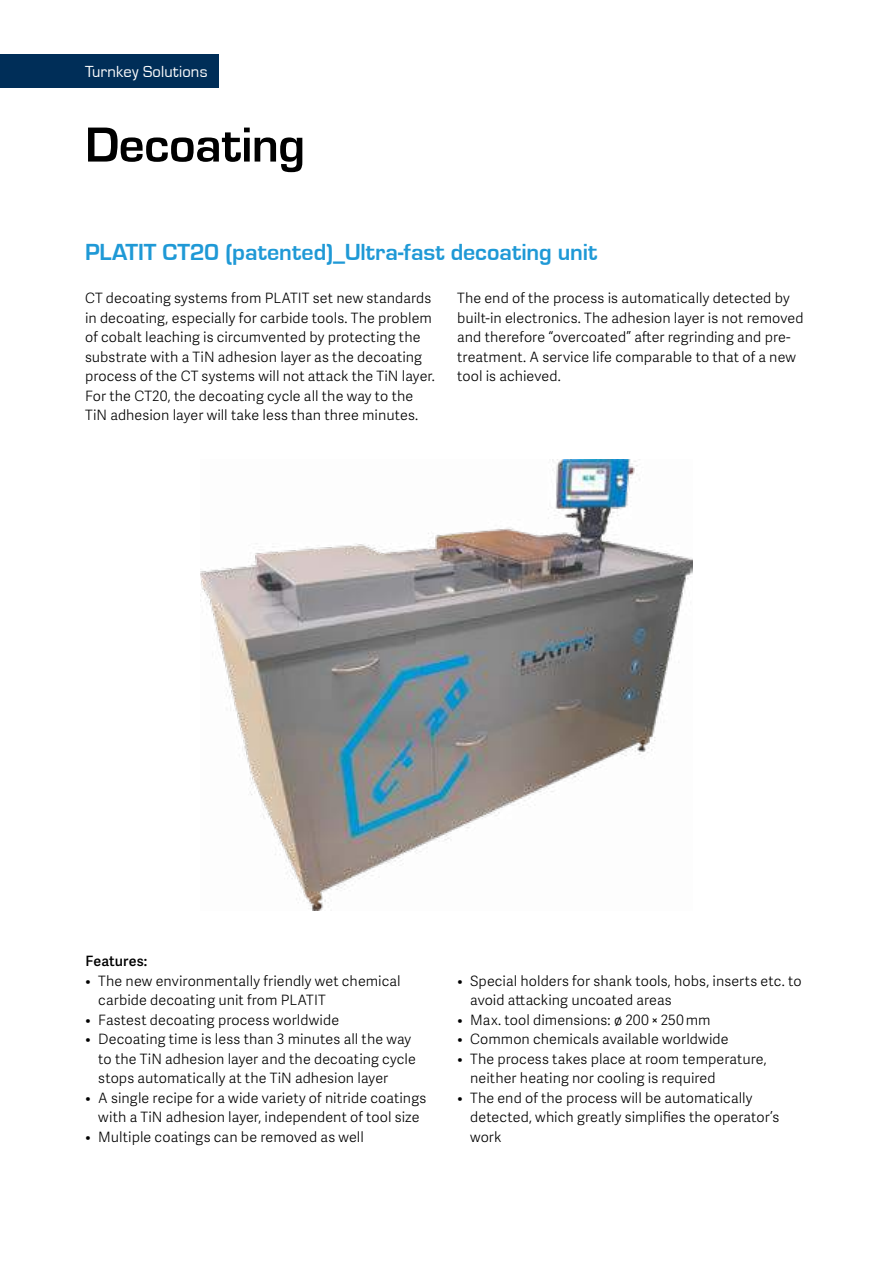
<style>
.page{position:relative;width:893px;height:1263px;background:#fff}
.page>*{position:absolute;margin:0;border:0;box-sizing:border-box;transform-origin:0 0}
.t1{font:700 51px "Eurostile";letter-spacing:-.005em;color:#000}
.t2{font:700 24px "Eurostile";color:#1f99d6}
.t3{font:16.5px "Eurostile";letter-spacing:.01em;color:#fff}
.t4{font:300 14.25px/19.5px "Adelle Sans";letter-spacing:.005em;color:#000}
.t5{font:600 14.25px "Adelle Sans";letter-spacing:.005em;color:#000}
</style>
<div class="page">
<img style="left:200px;top:459px;width:492px;height:451px">
<div style="left:0;top:54px;width:219px;height:34px;background:#002e58"></div>
<p class="t3" style="left:85px;top:63px;width:124px">Turnkey Solutions</p>
<h1 class="t1" style="left:85px;top:117px;width:222px">Decoating</h1>
<h2 class="t2" style="left:85px;top:239px;width:514px">PLATIT CT20 (patented)_Ultra-fast decoating unit</h2>
<p class="t4" style="left:85px;top:289px;width:351px">CT decoating systems from PLATIT set new standards in decoating, especially for carbide tools. The problem of cobalt leaching is circumvented by protecting the substrate with a TiN adhesion layer as the decoating process of the CT systems will not attack the TiN layer.<br>For the CT20, the decoating cycle all the way to the TiN adhesion layer will take less than three minutes.</p>
<p class="t4" style="left:457px;top:289px;width:348px">The end of the process is automatically detected by built-in electronics. The adhesion layer is not removed and therefore “overcoated” after regrinding and pre&shy;treatment. A service life comparable to that of a new tool is achieved.</p>
<p class="t5" style="left:86px;top:953px;width:63px">Features:</p>
<p class="t4" style="left:98px;top:971px;width:304px;text-indent:-13px">• The new environmentally friendly wet chemical carbide decoating unit from PLATIT</p>
<p class="t4" style="left:86px;top:1010px;width:255px">• Fastest decoating process worldwide</p>
<p class="t4" style="left:98px;top:1030px;width:319px;text-indent:-13px">• Decoating time is less than 3 minutes all the way to the TiN adhesion layer and the decoating cycle stops automatically at the TiN adhesion layer</p>
<p class="t4" style="left:86px;top:1088px;width:342px;text-align:center">• A single recipe for a wide variety of nitride coatings with a TiN adhesion layer, independent of tool size</p>
<p class="t4" style="left:86px;top:1127px;width:280px">• Multiple coatings can be removed as well</p>
<p class="t4" style="left:470px;top:971px;width:333px;text-indent:-13px">• Special holders for shank tools, hobs, inserts etc. to avoid attacking uncoated areas</p>
<p class="t4" style="left:457px;top:1010px;width:255px">• Max. tool dimensions: ø 200 × 250 mm</p>
<p class="t4" style="left:457px;top:1030px;width:273px">• Common chemicals available worldwide</p>
<p class="t4" style="left:470px;top:1049px;width:298px;text-indent:-13px">• The process takes place at room temperature, neither heating nor cooling is required</p>
<p class="t4" style="left:470px;top:1088px;width:311px;text-indent:-13px">• The end of the process will be automatically detected, which greatly simplifies the operator’s work</p>
</div>
